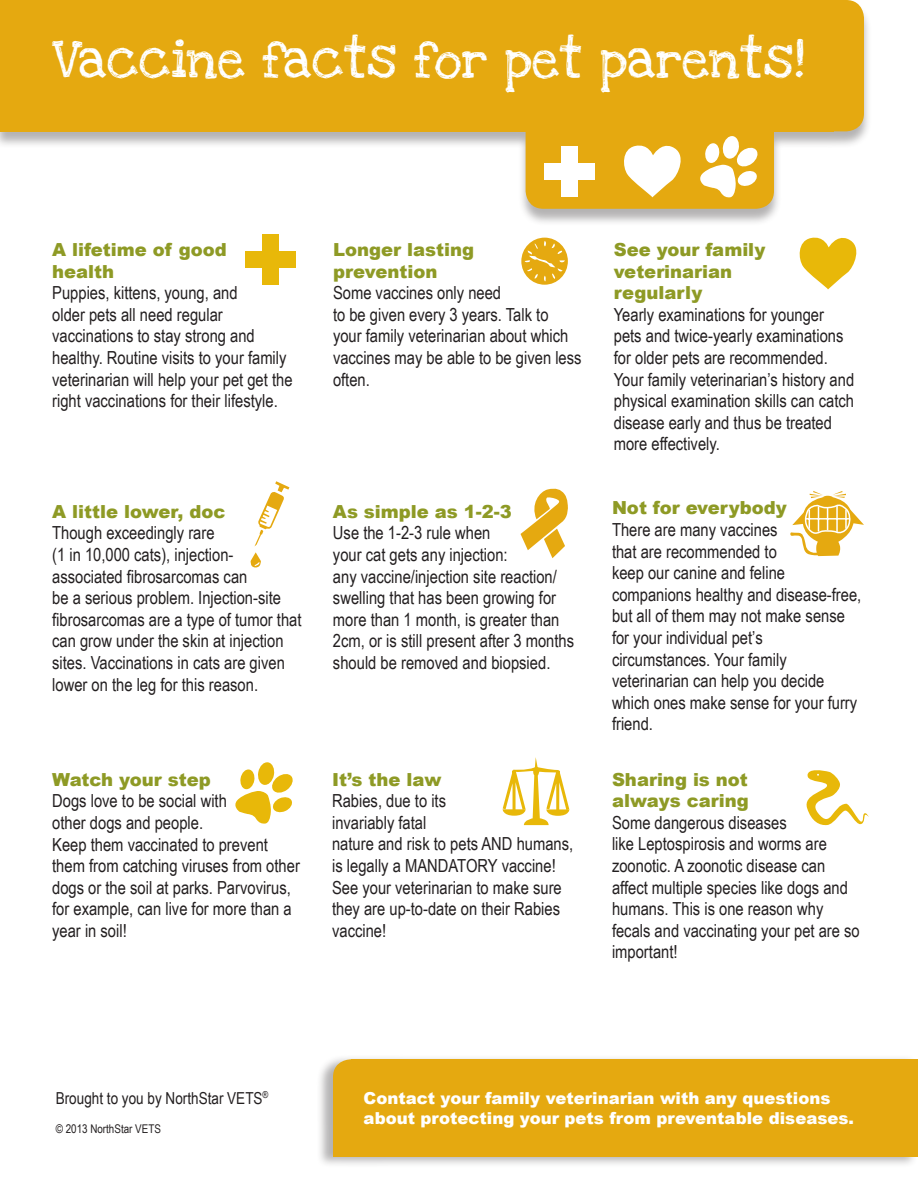
<style>
.page{position:relative;width:918px;height:1188px;background:#fff}
.page>*{position:absolute;margin:0;border:0;box-sizing:border-box;transform-origin:0 0}
.t1{font:39px "Love Ya Like A Sister";color:#fff}
.t2{font:18px/21.6px "Arial Narrow";color:#231f20}
.t3{font:900 18px/21.6px "Arial";color:#8e9a25}
.t4{font:900 16.5px/19.8px "Arial";color:#fff}
.t5{font:16.5px "Arial Narrow";color:#231f20}
.t6{font:12px "Arial Narrow";color:#231f20}
</style>
<div class="page">
<div style="left:0;top:1px;width:872px;height:225px;background:#231f20;opacity:.34"></div>
<div style="left:0;top:0;width:833px;height:131px;background:#e5a910"></div>
<div style="left:727px;top:0;width:137px;height:131px;background:#e5a910;border-radius:18px"></div>
<div style="left:526px;top:77px;width:248px;height:132px;background:#e5a910;border-radius:18px"></div>
<div style="left:316px;top:1054px;width:602px;height:114px;background:#231f20;opacity:.34"></div>
<div style="left:351px;top:1059px;width:567px;height:97px;background:#e5a910"></div>
<div style="left:333px;top:1079px;width:58px;height:77px;background:#e5a910"></div>
<div style="left:333px;top:1059px;width:94px;height:78px;background:#e5a910;border-radius:18px"></div>
<div style="left:262px;top:235px;width:17px;height:50px;background:#e8b809"></div>
<div style="left:245px;top:252px;width:50px;height:16px;background:#e8b809"></div>
<svg style="left:521px;top:238px;width:47px;height:47px"></svg>
<svg style="left:524px;top:241px;width:41px;height:41px;background:#e9b737"></svg>
<svg style="left:799px;top:237px;width:58px;height:52px"></svg>
<svg style="left:250px;top:552px;width:11px;height:15px"></svg>
<svg style="left:254px;top:481px;width:35px;height:65px"></svg>
<svg style="left:521px;top:488px;width:47px;height:70px"></svg>
<svg style="left:790px;top:491px;width:74px;height:65px"></svg>
<hr style="left:805px;top:518px;width:45px;height:2px;background:#fff">
<svg style="left:235px;top:762px;width:58px;height:62px"></svg>
<div style="left:561px;top:146px;width:17px;height:51px;background:#fff"></div>
<div style="left:544px;top:163px;width:51px;height:17px;background:#fff"></div>
<svg style="left:624px;top:145px;width:57px;height:52px"></svg>
<svg style="left:700px;top:136px;width:58px;height:62px"></svg>
<svg style="left:502px;top:757px;width:68px;height:68px"></svg>
<svg style="left:806px;top:770px;width:63px;height:56px"></svg>
<h1 class="t1" style="left:52px;top:31px;width:754px">Vaccine facts for pet parents!</h1>
<p class="t3" style="left:52px;top:238px;width:176px">A lifetime of good health</p>
<p class="t2" style="left:52px;top:281px;width:242px">Puppies, kittens, young, and<br>older pets all need regular vaccinations to stay strong and healthy. Routine visits to your family veterinarian will help your pet get the right vaccinations for their lifestyle.</p>
<p class="t3" style="left:333px;top:238px;width:143px">Longer lasting prevention</p>
<p class="t2" style="left:333px;top:281px;width:250px">Some vaccines only need<br>to be given every 3 years. Talk to your family veterinarian about which vaccines may be able to be given less often.</p>
<p class="t3" style="left:52px;top:500px;width:175px">A little lower, doc</p>
<p class="t2" style="left:52px;top:521px;width:251px">Though exceedingly rare<br>(1 in 10,000 cats), injection&shy;associated fibrosarcomas can<br>be a serious problem. Injection-site fibrosarcomas are a type of tumor that can grow under the skin at injection sites. Vaccinations in cats are given lower on the leg for this reason.</p>
<p class="t3" style="left:333px;top:500px;width:180px">As simple as 1-2-3</p>
<p class="t2" style="left:333px;top:521px;width:243px">Use the 1-2-3 rule when<br>your cat gets any injection:<br>any vaccine/injection site reaction/ swelling that has been growing for more than 1 month, is greater than<br>2cm, or is still present after 3 months should be removed and biopsied.</p>
<p class="t3" style="left:52px;top:768px;width:160px">Watch your step</p>
<p class="t2" style="left:52px;top:790px;width:249px">Dogs love to be social with<br>other dogs and people.<br>Keep them vaccinated to prevent them from catching viruses from other dogs or the soil at parks. Parvovirus, for example, can live for more than a year in soil!</p>
<p class="t3" style="left:332px;top:768px;width:111px">It’s the law</p>
<p class="t2" style="left:332px;top:789px;width:243px">Rabies, due to its<br>invariably fatal<br>nature and risk to pets AND humans, is legally a MANDATORY vaccine!<br>See your veterinarian to make sure they are up-to-date on their Rabies vaccine!</p>
<p class="t3" style="left:614px;top:238px;width:153px">See your family veterinarian regularly</p>
<p class="t2" style="left:614px;top:303px;width:242px">Yearly examinations for younger pets and twice-yearly examinations for older pets are recommended.<br>Your family veterinarian’s history and physical examination skills can catch disease early and thus be treated more effectively.</p>
<p class="t3" style="left:612px;top:497px;width:176px">Not for everybody</p>
<p class="t2" style="left:612px;top:518px;width:251px">There are many vaccines<br>that are recommended to<br>keep our canine and feline companions healthy and disease-free, but all of them may not make sense for your individual pet’s circumstances. Your family veterinarian can help you decide which ones make sense for your furry friend.</p>
<p class="t3" style="left:612px;top:768px;width:138px">Sharing is not always caring</p>
<p class="t2" style="left:612px;top:811px;width:249px">Some dangerous diseases<br>like Leptospirosis and worms are zoonotic. A zoonotic disease can affect multiple species like dogs and humans. This is one reason why fecals and vaccinating your pet are so important!</p>
<p class="t5" style="left:56px;top:1086px;width:214px">Brought to you by NorthStar VETS<sup>®</sup></p>
<p class="t6" style="left:56px;top:1119px;width:107px">© 2013 NorthStar VETS</p>
<p class="t4" style="left:364px;top:1088px;width:492px">Contact your family veterinarian with any questions about protecting your pets from preventable diseases.</p>
</div>
